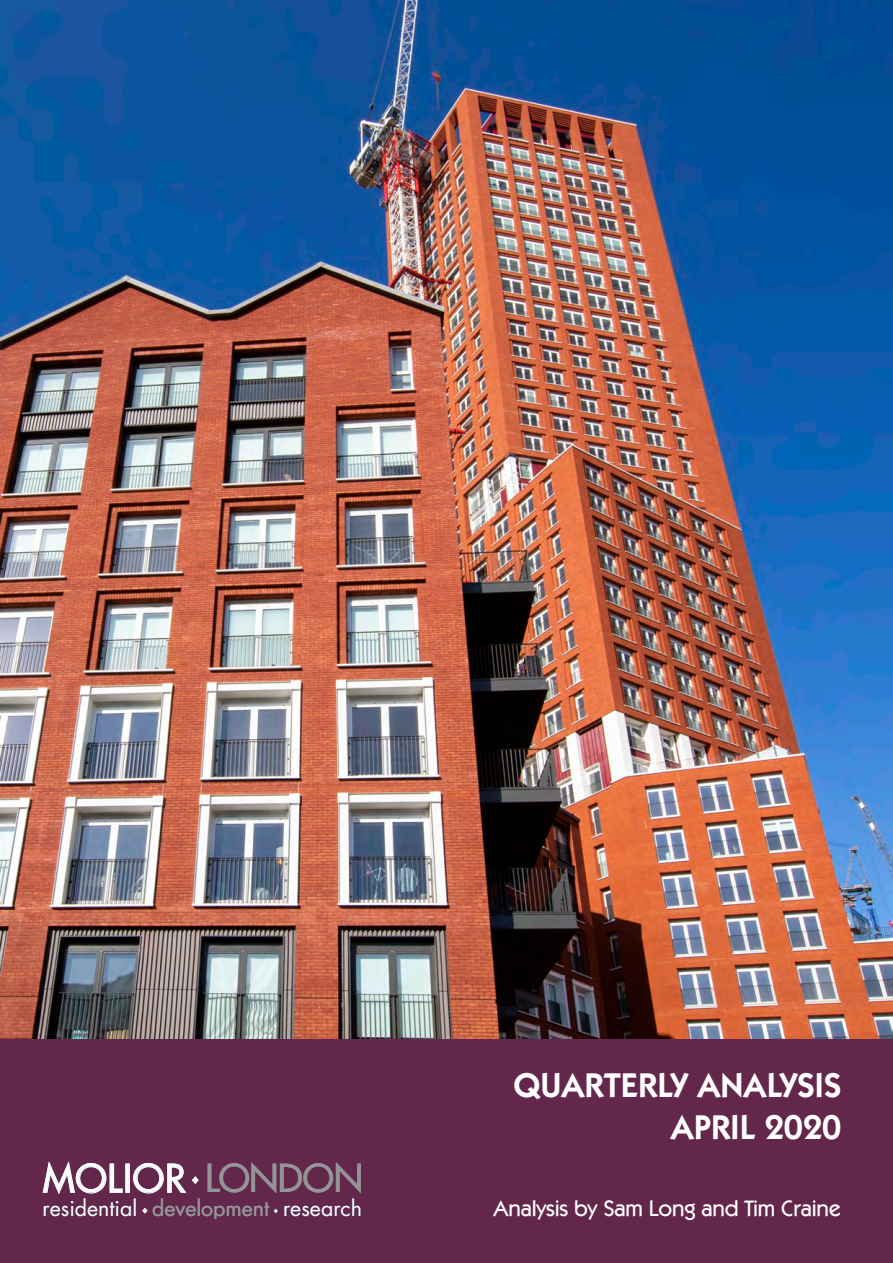
<style>
.page{position:relative;width:893px;height:1263px;background:#fff}
.page>*{position:absolute;margin:0;border:0;box-sizing:border-box;transform-origin:0 0}
.t1{font:500 37.65px "Futura Std";letter-spacing:.01em;color:#fff}
.t2{font:600 34.5px "ITC Kabel Std";color:#fff}
.t3{font:500 22.5px "ITC Kabel Std";letter-spacing:-.01em;color:#fff}
.t4{font:21.3px "Futura Std";color:#fff}
.s1{color:#939598}
</style>
<div class="page">
<img style="left:0;top:0;width:893px;height:1039px">
<div style="left:0;top:1039px;width:893px;height:224px;background:#64274c"></div>
<p class="t1" style="left:43px;top:1155px;width:322px">MOLIOR<sup>.</sup><span class="s1">LONDON</span></p>
<p class="t4" style="left:43px;top:1195px;width:321px">residential<sup>.</sup><span class="s1">development</span><sup>.</sup>research</p>
<p class="t2" style="left:514px;top:1065px;width:329px">QUARTERLY ANALYSIS</p>
<p class="t2" style="left:671px;top:1107px;width:172px">APRIL 2020</p>
<p class="t3" style="left:494px;top:1195px;width:349px">Analysis by Sam Long and Tim Craine</p>
</div>
